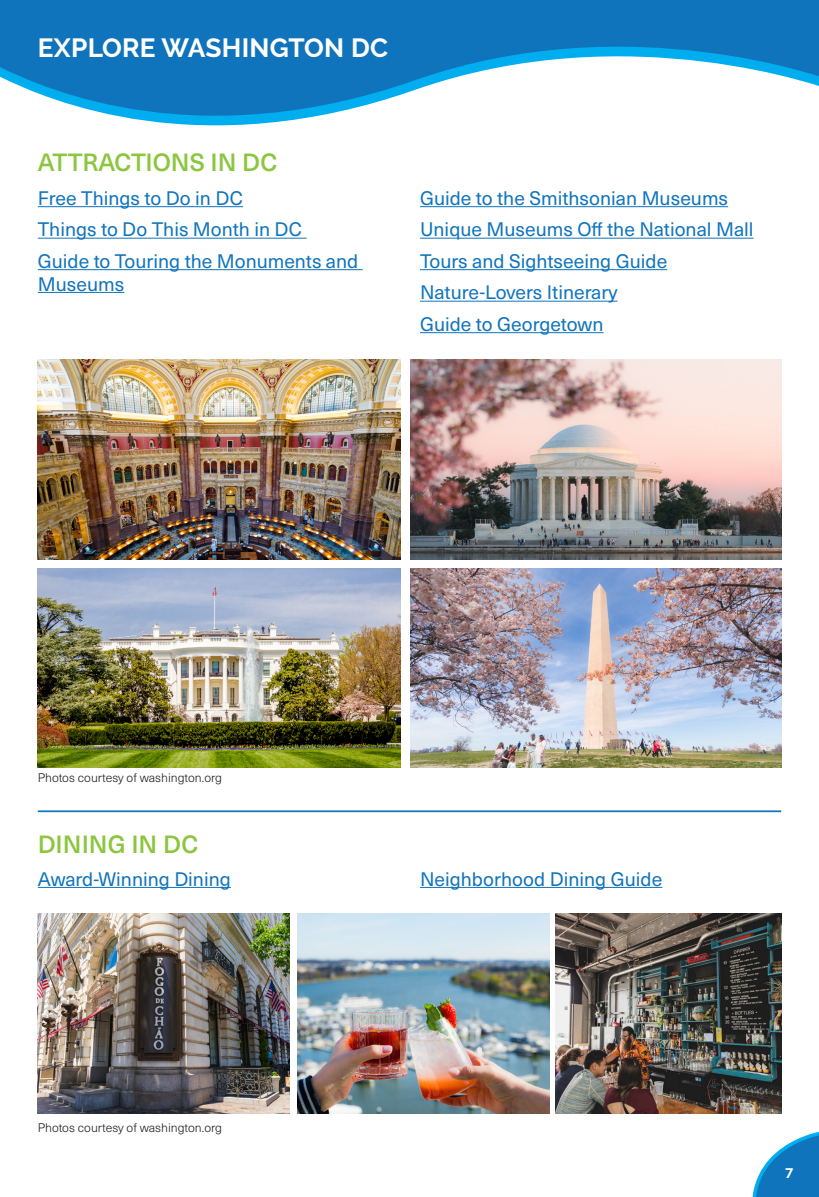
<style>
.page{position:relative;width:819px;height:1197px;background:#fff}
.page>*{position:absolute;margin:0;border:0;box-sizing:border-box;transform-origin:0 0}
.Page_top_heads{font:700 26.25px "Raleway";letter-spacing:.01em;color:#fff}
.green_subs{font:500 24.5px "Neue Haas Unica W1 G";color:#8bc63e}
.body_copy{font:19.25px/22.8px "Neue Haas Unica W1 G";color:#1074bc}
.t1{font:700 14px "Nexa";color:#fff}
.body_copy-2{font:300 12.25px "Neue Haas Unica W1 G";color:#231f20}
</style>
<div class="page">
<svg style="left:752px;top:1131px;width:67px;height:66px"></svg>
<svg style="left:0;top:0;width:819px;height:126px;fill:#1074bc"></svg>
<img style="left:38px;top:359px;width:363px;height:200px">
<hr style="left:38px;top:206px;width:205px;height:1px;background:#1074bc">
<hr style="left:38px;top:238px;width:269px;height:1px;background:#1074bc">
<hr style="left:38px;top:269px;width:325px;height:1px;background:#1074bc">
<hr style="left:38px;top:292px;width:86px;height:1px;background:#1074bc">
<hr style="left:420px;top:206px;width:308px;height:1px;background:#1074bc">
<hr style="left:420px;top:238px;width:334px;height:1px;background:#1074bc">
<hr style="left:420px;top:269px;width:247px;height:1px;background:#1074bc">
<hr style="left:420px;top:301px;width:198px;height:1px;background:#1074bc">
<hr style="left:420px;top:332px;width:184px;height:1px;background:#1074bc">
<img style="left:38px;top:568px;width:363px;height:199px">
<img style="left:38px;top:914px;width:252px;height:200px">
<img style="left:297px;top:914px;width:252px;height:200px">
<hr style="left:38px;top:887px;width:193px;height:1px;background:#1074bc">
<hr style="left:420px;top:887px;width:242px;height:1px;background:#1074bc">
<img style="left:556px;top:914px;width:225px;height:200px">
<hr style="left:38px;top:810px;width:743px;height:2px;background:#1074bc">
<img style="left:411px;top:359px;width:370px;height:200px">
<img style="left:411px;top:568px;width:370px;height:199px">
<p class="Page_top_heads" style="left:38px;top:33px;width:352px">EXPLORE WASHINGTON DC</p>
<p class="green_subs" style="left:38px;top:144px;width:241px">ATTRACTIONS IN DC</p>
<p class="body_copy" style="left:38px;top:186px;width:207px">Free Things to Do in DC</p>
<p class="body_copy" style="left:38px;top:217px;width:266px">Things to Do This Month in DC</p>
<p class="body_copy" style="left:38px;top:249px;width:322px">Guide to Touring the Monuments and<br>Museums</p>
<p class="body_copy" style="left:420px;top:186px;width:310px">Guide to the Smithsonian Museums</p>
<p class="body_copy" style="left:420px;top:217px;width:335px">Unique Museums Off the National Mall</p>
<p class="body_copy" style="left:420px;top:249px;width:249px">Tours and Sightseeing Guide</p>
<p class="body_copy" style="left:420px;top:280px;width:199px">Nature-Lovers Itinerary</p>
<p class="body_copy" style="left:420px;top:312px;width:185px">Guide to Georgetown</p>
<p class="body_copy-2" style="left:38px;top:768px;width:186px">Photos courtesy of washington.org</p>
<p class="green_subs" style="left:38px;top:826px;width:162px">DINING IN DC</p>
<p class="body_copy" style="left:38px;top:866px;width:195px">Award-Winning Dining</p>
<p class="body_copy" style="left:420px;top:866px;width:244px">Neighborhood Dining Guide</p>
<p class="body_copy-2" style="left:38px;top:1119px;width:186px">Photos courtesy of washington.org</p>
<p class="t1" style="left:785px;top:1165px;width:9px">7</p>
</div>
